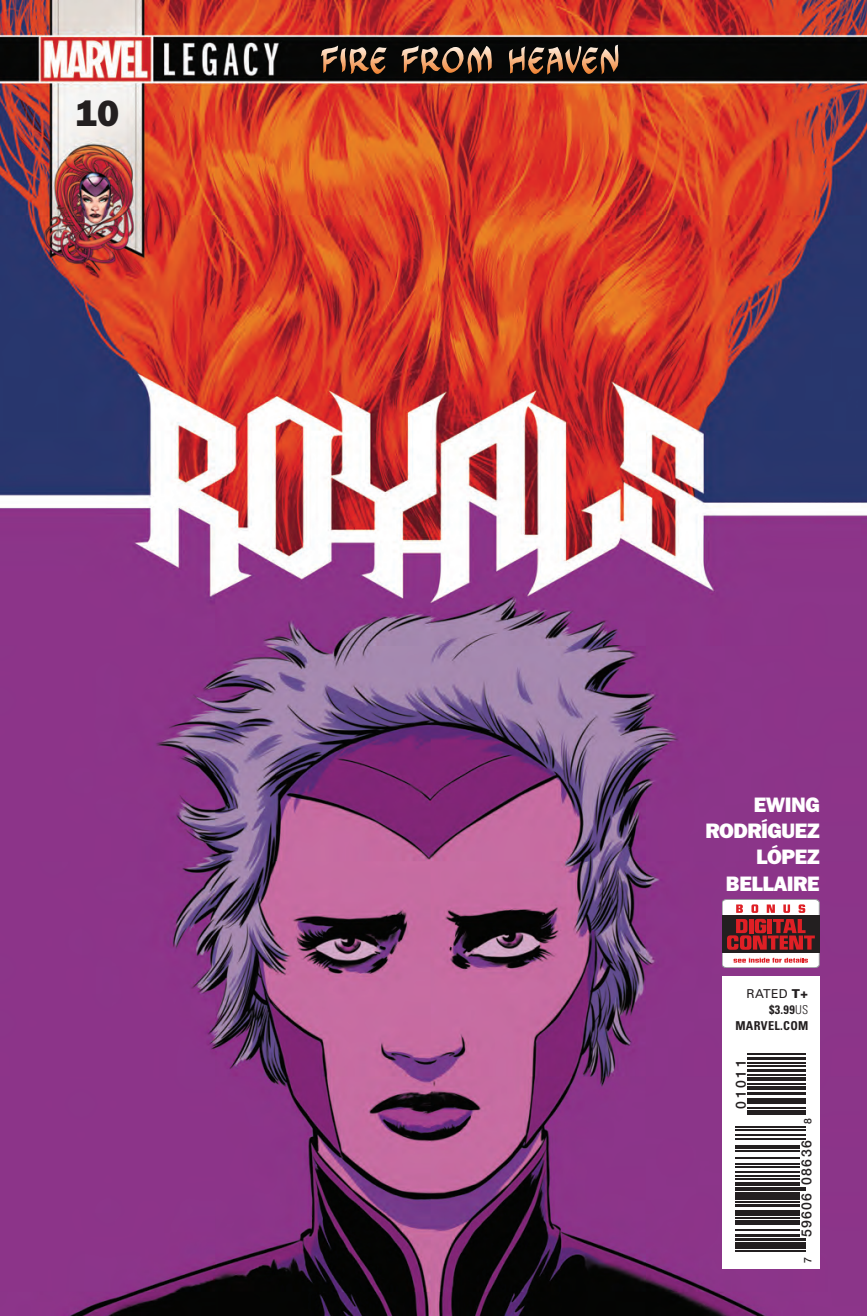
<style>
.page{position:relative;width:867px;height:1316px;background:#fff}
.page>*{position:absolute;margin:0;border:0;box-sizing:border-box;transform-origin:0 0}
.t1{font:36.75px "ITC Franklin Gothic Std Hvy";color:#231f20}
.t2{font:21px/26.2px "ITC Franklin Gothic Std Hvy";letter-spacing:-.02em;color:#fff;text-align:right}
.t3{font:500 14px "Helvetica Neue";letter-spacing:.1em;color:#231f20}
.t4{font:700 condensed 12.25px/15.8px "Univers LT Std";letter-spacing:.025em;color:#231f20;text-align:right}
.t5{font:500 10.5px "Helvetica Neue";color:#231f20}
.s1{font-weight:400;font-stretch:normal}
.s2{font-weight:900;font-stretch:normal}
.s3{font-weight:300}
.s4{font-size:10.5px}
</style>
<div class="page">
<img style="left:0;top:0;width:866px;height:1315px">
<svg style="left:721px;top:976px;width:98px;height:292px"></svg>
<hr style="left:735px;top:1249px;width:71px;height:1px;background:#231f20">
<hr style="left:735px;top:1246px;width:71px;height:2px;background:#231f20">
<svg style="left:735px;top:1241px;width:71px;height:4px"></svg>
<hr style="left:735px;top:1237px;width:71px;height:3px;background:#231f20">
<hr style="left:735px;top:1233px;width:64px;height:3px;background:#231f20">
<hr style="left:735px;top:1228px;width:64px;height:1px;background:#231f20">
<hr style="left:735px;top:1223px;width:64px;height:1px;background:#231f20">
<hr style="left:735px;top:1219px;width:64px;height:3px;background:#231f20">
<hr style="left:735px;top:1216px;width:64px;height:2px;background:#231f20">
<div style="left:735px;top:1210px;width:64px;height:5px;background:#231f20"></div>
<hr style="left:735px;top:1203px;width:64px;height:3px;background:#231f20">
<hr style="left:735px;top:1201px;width:64px;height:1px;background:#231f20">
<hr style="left:735px;top:1198px;width:64px;height:1px;background:#231f20">
<div style="left:735px;top:1191px;width:64px;height:6px;background:#231f20"></div>
<hr style="left:735px;top:1189px;width:71px;height:1px;background:#231f20">
<hr style="left:735px;top:1186px;width:71px;height:1px;background:#231f20">
<svg style="left:735px;top:1181px;width:64px;height:4px"></svg>
<hr style="left:735px;top:1177px;width:64px;height:1px;background:#231f20">
<hr style="left:735px;top:1174px;width:64px;height:2px;background:#231f20">
<hr style="left:735px;top:1171px;width:64px;height:1px;background:#231f20">
<hr style="left:735px;top:1165px;width:64px;height:2px;background:#231f20">
<hr style="left:735px;top:1163px;width:64px;height:1px;background:#231f20">
<hr style="left:735px;top:1156px;width:64px;height:1px;background:#231f20">
<hr style="left:735px;top:1150px;width:64px;height:1px;background:#231f20">
<hr style="left:735px;top:1147px;width:64px;height:1px;background:#231f20">
<hr style="left:735px;top:1144px;width:64px;height:2px;background:#231f20">
<hr style="left:735px;top:1138px;width:71px;height:1px;background:#231f20">
<hr style="left:735px;top:1134px;width:71px;height:1px;background:#231f20">
<hr style="left:735px;top:1129px;width:71px;height:1px;background:#231f20">
<hr style="left:735px;top:1126px;width:71px;height:1px;background:#231f20">
<hr style="left:747px;top:1113px;width:59px;height:1px;background:#231f20">
<hr style="left:747px;top:1109px;width:59px;height:3px;background:#231f20">
<hr style="left:747px;top:1106px;width:59px;height:2px;background:#231f20">
<hr style="left:747px;top:1100px;width:59px;height:4px;background:#231f20">
<hr style="left:747px;top:1097px;width:59px;height:1px;background:#231f20">
<hr style="left:747px;top:1092px;width:59px;height:2px;background:#231f20">
<hr style="left:747px;top:1088px;width:59px;height:1px;background:#231f20">
<hr style="left:747px;top:1085px;width:59px;height:2px;background:#231f20">
<hr style="left:747px;top:1083px;width:59px;height:1px;background:#231f20">
<svg style="left:747px;top:1076px;width:59px;height:4px"></svg>
<hr style="left:747px;top:1074px;width:59px;height:1px;background:#231f20">
<hr style="left:747px;top:1068px;width:59px;height:3px;background:#231f20">
<hr style="left:747px;top:1064px;width:59px;height:2px;background:#231f20">
<hr style="left:747px;top:1062px;width:59px;height:1px;background:#231f20">
<hr style="left:747px;top:1057px;width:59px;height:2px;background:#231f20">
<hr style="left:747px;top:1053px;width:59px;height:1px;background:#231f20">
<svg style="left:721px;top:899px;width:98px;height:68px"></svg>
<svg style="left:321px;top:45px;width:298px;height:32px;background:#4c3b2d"></svg>
<h1 class="t1" style="left:76px;top:92px;width:45px">10</h1>
<p class="t2" style="left:705px;top:791px;width:116px">EWING<br>RODRÍGUEZ<br>LÓPEZ<br>BELLAIRE</p>
<p class="t4" style="left:735px;top:985px;width:74px"><span class="s1">RATED</span> <span class="s2">T+ </span>$3.99<span class="s3">US<br></span>MARVEL.COM</p>
<p class="t3" style="left:729px;top:1108px;width:51px;rotate:-90deg">01011</p>
<p class="t3" style="left:794px;top:1237px;width:121px;rotate:-90deg">59606 08636 <span class="s4">8</span></p>
<p class="t5" style="left:798px;top:1262px;width:7px;rotate:-90deg">7</p>
</div>
